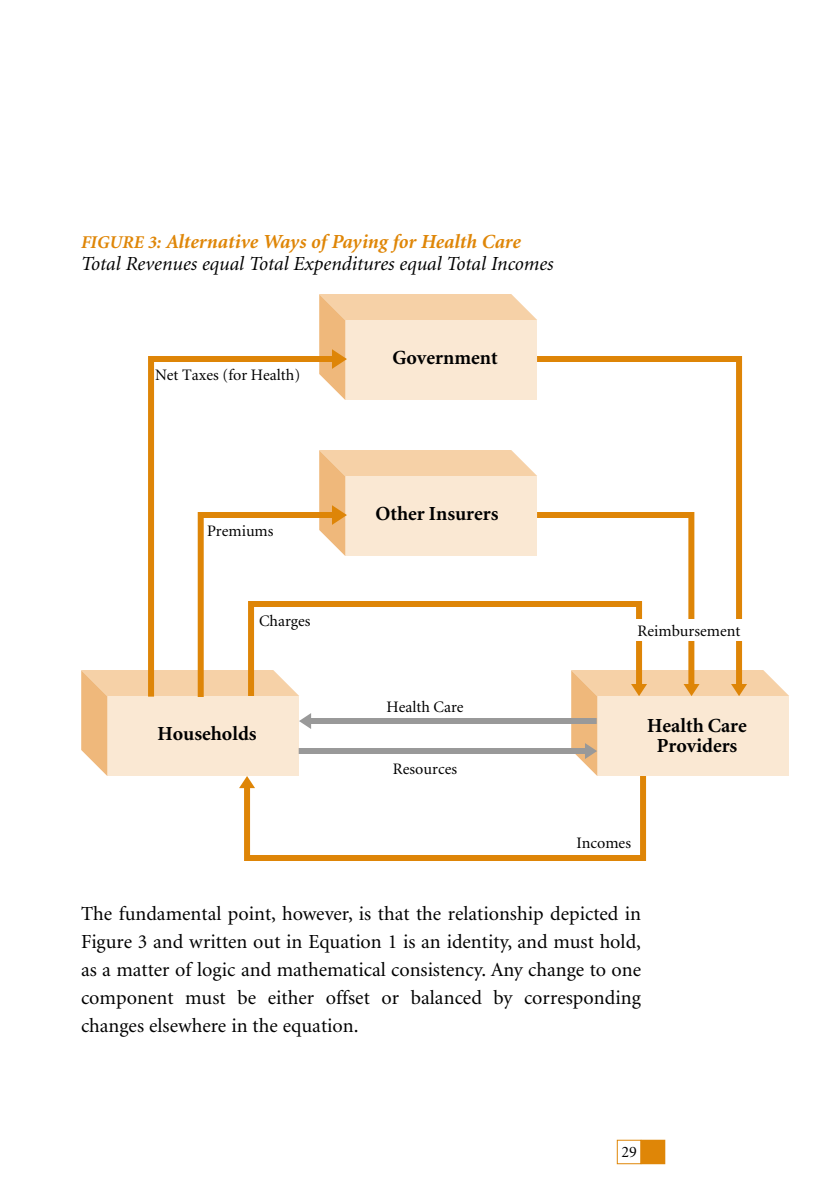
<style>
.page{position:relative;width:838px;height:1190px;background:#fff}
.page>*{position:absolute;margin:0;border:0;box-sizing:border-box;transform-origin:0 0}
.t1{font:20px/28px "Minion";color:#000;text-align:justify}
.t2{font:italic 20px/22px "Minion";color:#000}
.t3{font:700 20px/20px "Minion";color:#000;text-align:center}
.t4{font:16px "Minion";color:#000}
.s1{font-weight:700;font-size:18px;color:#df8607}
.s2{font-weight:700;color:#df8607}
</style>
<div class="page">
<div style="left:617px;top:1140px;width:24px;height:24px;border:1px solid #df8607"></div>
<div style="left:641px;top:1140px;width:24px;height:24px;background:#df8607"></div>
<svg style="left:148px;top:356px;width:595px;height:505px"></svg>
<div style="left:305px;top:718px;width:292px;height:6px;background:#999"></div>
<div style="left:299px;top:748px;width:291px;height:6px;background:#999"></div>
<svg style="left:319px;top:294px;width:218px;height:106px"></svg>
<svg style="left:319px;top:450px;width:218px;height:106px"></svg>
<svg style="left:571px;top:670px;width:218px;height:106px"></svg>
<svg style="left:81px;top:670px;width:230px;height:118px"></svg>
<div style="left:615px;top:619px;width:160px;height:22px;background:#fff"></div>
<p class="t2" style="left:81px;top:232px;width:474px"><span class="s1">FIGURE 3:</span> <span class="s2">Alternative Ways of Paying for Health Care<br></span>Total Revenues equal Total Expenditures equal Total Incomes</p>
<p class="t4" style="left:155px;top:368px;width:147px">Net Taxes (for Health)</p>
<p class="t4" style="left:207px;top:524px;width:68px">Premiums</p>
<p class="t4" style="left:259px;top:614px;width:53px">Charges</p>
<p class="t3" style="left:392px;top:349px;width:107px">Government</p>
<p class="t3" style="left:375px;top:505px;width:125px">Other Insurers</p>
<p class="t4" style="left:386px;top:700px;width:79px">Health Care</p>
<p class="t4" style="left:638px;top:624px;width:104px">Reimbursement</p>
<p class="t3" style="left:157px;top:725px;width:101px">Households</p>
<p class="t3" style="left:647px;top:717px;width:101px">Health Care<br>Providers</p>
<p class="t4" style="left:393px;top:762px;width:66px">Resources</p>
<p class="t4" style="left:576px;top:836px;width:56px">Incomes</p>
<p class="t1" style="left:81px;top:901px;width:562px">The fundamental point, however, is that the relationship depicted in Figure 3 and written out in Equation 1 is an identity, and must hold, as a matter of logic and mathematical consistency. Any change to one component must be either offset or balanced by corresponding changes elsewhere in the equation.</p>
<p class="t4" style="left:621px;top:1146px;width:17px">29</p>
</div>
